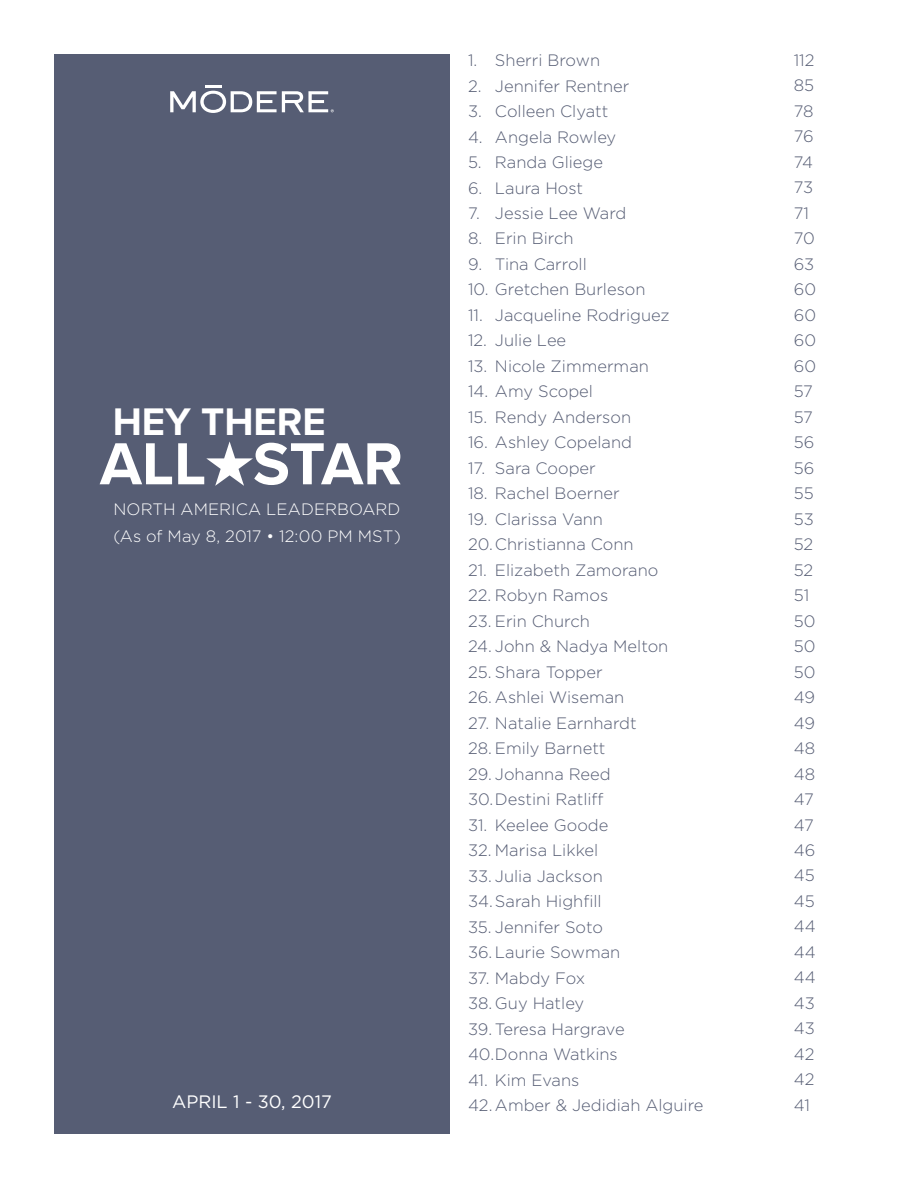
<style>
.page{position:relative;width:918px;height:1188px;background:#fff}
.page>*{position:absolute;margin:0;border:0;box-sizing:border-box;transform-origin:0 0}
.t1{font:700 61.5px "Proxima Nova";color:#fff}
.t2{font:700 39.9px "Proxima Nova";color:#fff}
.t3{font:18px "Gotham";color:#fff}
.t4{font:300 16.5px/25.5px "Gotham";color:#565d74}
.t5{font:300 16.5px/26.5px "Gotham";letter-spacing:.005em;color:#fff}
</style>
<div class="page">
<div style="left:54px;top:54px;width:396px;height:1080px;background:#565d74"></div>
<hr style="left:205px;top:85px;width:17px;height:3px;background:#fff">
<svg style="left:170px;top:91px;width:164px;height:22px"></svg>
<h2 class="t2" style="left:113px;top:398px;width:214px">HEY THERE</h2>
<h1 class="t1" style="left:100px;top:427px;width:305px">ALL★STAR</h1>
<p class="t5" style="left:113px;top:496px;width:289px">NORTH AMERICA LEADERBOARD (As of May 8, 2017 • 12:00 PM MST)</p>
<p class="t3" style="left:172px;top:1092px;width:161px">APRIL 1 - 30, 2017</p>
<p class="t4" style="left:468px;top:47px;width:134px">1. Sherri Brown</p>
<p class="t4" style="left:468px;top:73px;width:163px">2. Jennifer Rentner</p>
<p class="t4" style="left:468px;top:98px;width:142px">3. Colleen Clyatt</p>
<p class="t4" style="left:468px;top:124px;width:150px">4. Angela Rowley</p>
<p class="t4" style="left:468px;top:149px;width:137px">5. Randa Gliege</p>
<p class="t4" style="left:468px;top:175px;width:117px">6. Laura Host</p>
<p class="t4" style="left:468px;top:200px;width:160px">7. Jessie Lee Ward</p>
<p class="t4" style="left:468px;top:226px;width:107px">8. Erin Birch</p>
<p class="t4" style="left:468px;top:251px;width:120px">9. Tina Carroll</p>
<p class="t4" style="left:468px;top:277px;width:179px">10. Gretchen Burleson</p>
<p class="t4" style="left:468px;top:302px;width:203px">11. Jacqueline Rodriguez</p>
<p class="t4" style="left:468px;top:328px;width:100px">12. Julie Lee</p>
<p class="t4" style="left:468px;top:353px;width:182px">13. Nicole Zimmerman</p>
<p class="t4" style="left:468px;top:379px;width:127px">14. Amy Scopel</p>
<p class="t4" style="left:468px;top:404px;width:165px">15. Rendy Anderson</p>
<p class="t4" style="left:468px;top:430px;width:166px">16. Ashley Copeland</p>
<p class="t4" style="left:468px;top:455px;width:129px">17. Sara Cooper</p>
<p class="t4" style="left:468px;top:481px;width:153px">18. Rachel Boerner</p>
<p class="t4" style="left:468px;top:506px;width:167px">19. Clarissa Vann<br>20.Christianna Conn</p>
<p class="t4" style="left:468px;top:557px;width:192px">21. Elizabeth Zamorano</p>
<p class="t4" style="left:468px;top:583px;width:142px">22. Robyn Ramos</p>
<p class="t4" style="left:468px;top:608px;width:123px">23. Erin Church</p>
<p class="t4" style="left:468px;top:634px;width:202px">24. John &amp; Nadya Melton</p>
<p class="t4" style="left:468px;top:659px;width:136px">25. Shara Topper</p>
<p class="t4" style="left:468px;top:685px;width:158px">26. Ashlei Wiseman</p>
<p class="t4" style="left:468px;top:710px;width:170px">27. Natalie Earnhardt</p>
<p class="t4" style="left:468px;top:736px;width:139px">28. Emily Barnett</p>
<p class="t4" style="left:468px;top:761px;width:144px">29. Johanna Reed<br>30.Destini Ratliff</p>
<p class="t4" style="left:468px;top:812px;width:142px">31. Keelee Goode</p>
<p class="t4" style="left:468px;top:838px;width:132px">32. Marisa Likkel</p>
<p class="t4" style="left:468px;top:863px;width:136px">33. Julia Jackson<br>34.Sarah Highfill</p>
<p class="t4" style="left:468px;top:914px;width:154px">35. Jennifer Soto<br>36.Laurie Sowman</p>
<p class="t4" style="left:468px;top:965px;width:119px">37. Mabdy Fox</p>
<p class="t4" style="left:468px;top:990px;width:118px">38. Guy Hatley</p>
<p class="t4" style="left:468px;top:1016px;width:158px">39. Teresa Hargrave<br>40.Donna Watkins</p>
<p class="t4" style="left:468px;top:1067px;width:237px">41. Kim Evans<br>42.Amber &amp; Jedidiah Alguire</p>
<p class="t4" style="left:794px;top:47px;width:24px">112<br>85<br>78<br>76<br>74<br>73<br>71<br>70<br>63<br>60<br>60<br>60<br>60<br>57<br>57<br>56<br>56<br>55<br>53<br>52<br>52<br>51<br>50<br>50<br>50<br>49<br>49<br>48<br>48<br>47<br>47<br>46<br>45<br>45<br>44<br>44<br>44<br>43<br>43<br>42<br>42<br>41</p>
</div>
